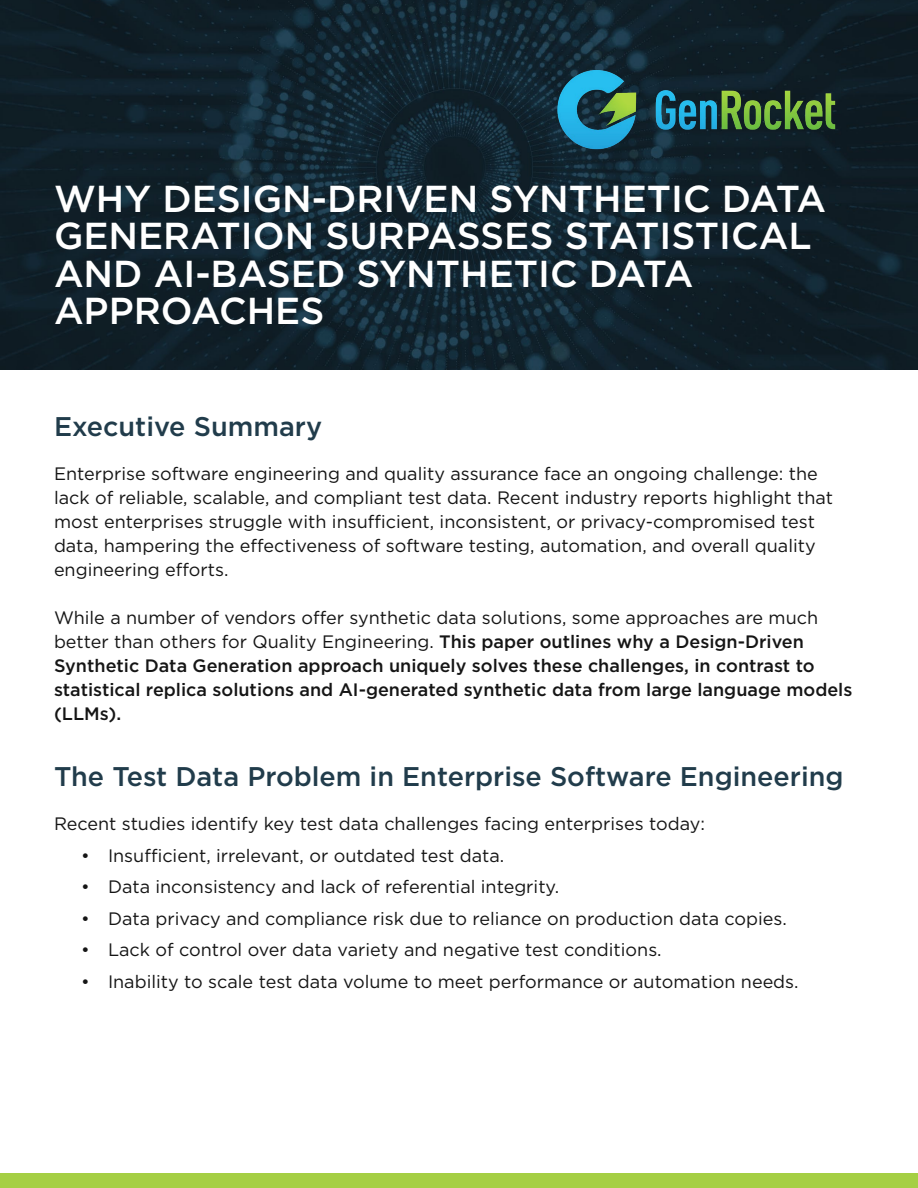
<style>
.page{position:relative;width:918px;height:1188px;background:#fff}
.page>*{position:absolute;margin:0;border:0;box-sizing:border-box;transform-origin:0 0}
.t1{font:500 37.5px/37.5px "Gotham";color:#fff}
.t2{font:500 27px "Gotham";color:#213c4b}
.t3{font:18px/24px "Gotham";color:#151515}
.t4{font:500 18px/24px "Gotham";color:#151515}
.s1{font-weight:400}
</style>
<div class="page">
<div style="left:0;top:1173px;width:918px;height:15px;background:#a5cf44"></div>
<img style="left:0;top:0;width:918px;height:369px">
<img style="left:529px;top:54px;width:335px;height:114px">
<h1 class="t1" style="left:54px;top:179px;width:774px">WHY DESIGN-DRIVEN SYNTHETIC DATA<br>GENERATION SURPASSES STATISTICAL<br>AND AI-BASED SYNTHETIC DATA<br>APPROACHES</h1>
<h2 class="t2" style="left:54px;top:409px;width:270px">Executive Summary</h2>
<p class="t3" style="left:54px;top:461px;width:781px">Enterprise software engineering and quality assurance face an ongoing challenge: the lack of reliable, scalable, and compliant test data. Recent industry reports highlight that most enterprises struggle with insufficient, inconsistent, or privacy-compromised test data, hampering the effectiveness of software testing, automation, and overall quality engineering efforts.</p>
<p class="t4" style="left:54px;top:605px;width:800px"><span class="s1">While a number of vendors offer synthetic data solutions, some approaches are much better than others for Quality Engineering.</span> This paper outlines why a Design-Driven Synthetic Data Generation approach uniquely solves these challenges, in contrast to statistical replica solutions and AI-generated synthetic data from large language models (LLMs).</p>
<h2 class="t2" style="left:54px;top:759px;width:791px">The Test Data Problem in Enterprise Software Engineering</h2>
<p class="t3" style="left:54px;top:811px;width:653px">Recent studies identify key test data challenges facing enterprises today:</p>
<p class="t3" style="left:81px;top:843px;width:425px">• Insufficient, irrelevant, or outdated test data.</p>
<p class="t3" style="left:81px;top:874px;width:480px">• Data inconsistency and lack of referential integrity.</p>
<p class="t3" style="left:81px;top:906px;width:707px">• Data privacy and compliance risk due to reliance on production data copies.</p>
<p class="t3" style="left:81px;top:937px;width:582px">• Lack of control over data variety and negative test conditions.</p>
<p class="t3" style="left:81px;top:969px;width:719px">• Inability to scale test data volume to meet performance or automation needs.</p>
</div>
